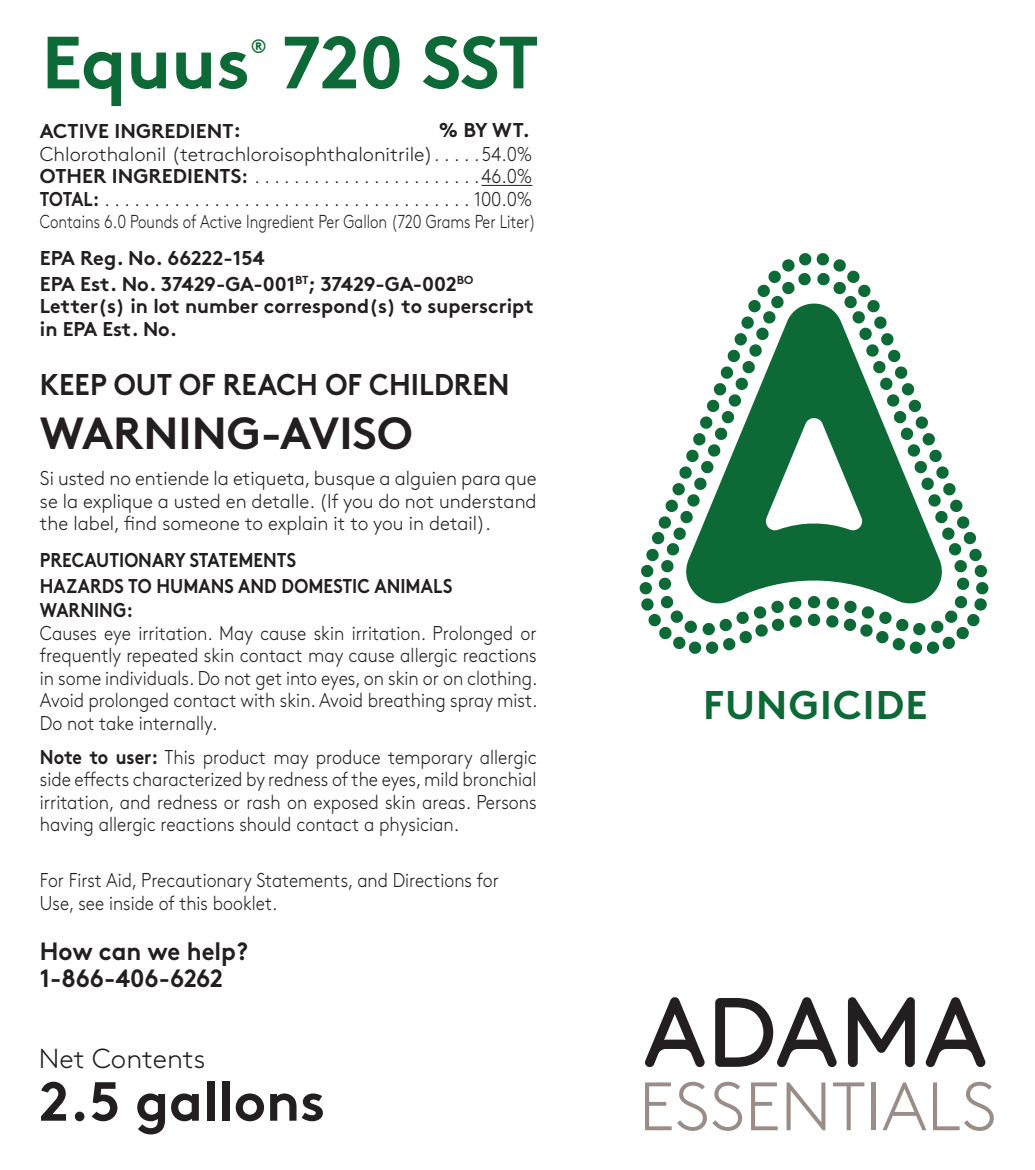
<style>
.page{position:relative;width:1035px;height:1170px;background:#fff}
.page>*{position:absolute;margin:0;border:0;box-sizing:border-box;transform-origin:0 0}
.t1{font:700 73.75px "Brown";letter-spacing:-.01em;color:#0d6a37}
.t2{font:300 68.25px "Brown";color:#9a8c87}
.t3{font:700 55px "Brown";color:#231f20}
.t4{font:700 45px "Brown";color:#231f20}
.t5{font:700 40px "Brown";letter-spacing:.03em;color:#0d6a37}
.t6{font:700 30px "Brown";color:#231f20;scale:.93 1}
.t7{font:300 27.5px "Brown";color:#231f20}
.t8{font:700 25px/27.5px "Brown";color:#231f20;scale:.96 1}
.t9{font:300 20px/22.5px "Brown";color:#231f20;scale:.89 1}
.t10{font:300 20px/22.5px "Brown";color:#231f20;text-align:justify}
.t11{font:300 20px/22.5px "Brown";color:#231f20;text-align:justify;scale:.95 1}
.t12{font:700 20px/26px "Brown";color:#231f20}
.t13{font:300 20px/22.5px "Brown";color:#231f20;scale:.88 1}
.t14{font:700 20px/25.2px "Brown";color:#231f20;scale:.88 1}
.t15{font:700 19.5px "Brown";color:#0d6a37}
.t16{font:300 18.75px "Brown";color:#231f20;scale:.8 1}
.s1{font-weight:700}
</style>
<div class="page">
<svg style="left:640px;top:253px;width:348px;height:401px"></svg>
<hr style="left:481px;top:185px;width:51px;height:1px;background:#231f20">
<svg style="left:645px;top:997px;width:60px;height:70px"></svg>
<svg style="left:715px;top:997px;width:122px;height:70px"></svg>
<svg style="left:926px;top:997px;width:59px;height:70px"></svg>
<svg style="left:848px;top:997px;width:67px;height:70px"></svg>
<h1 class="t1" style="left:42px;top:3px;width:499px">Equus 720 SST</h1>
<p class="t15" style="left:250px;top:31px;width:18px">®</p>
<p class="t12" style="left:40px;top:116px;width:203px">ACTIVE INGREDIENT:</p>
<p class="t12" style="left:439px;top:115px;width:92px">% BY WT.</p>
<p class="t10" style="left:40px;top:141px;width:494px">Chlorothalonil (tetrachloroisophthalonitrile) . . . . 54.0% <span class="s1">OTHER INGREDIENTS:</span> . . . . . . . . . . . . . . . . . . . . . . 46. 0% <span class="s1">TOTAL:</span> . . . . . . . . . . . . . . . . . . . . . . . . . . . . . . . . . . . . . 100. 0%</p>
<p class="t16" style="left:40px;top:208px;width:621px">Contains 6. 0 Pounds of Active Ingredient Per Gallon (720 Grams Per Liter)</p>
<p class="t12" style="left:40px;top:243px;width:435px">EPA Reg. No. 66222-154<br>EPA Est. No. 37429-GA-001<sup>BT</sup>; 37429-GA-002<sup>BO</sup></p>
<p class="t12" style="left:40px;top:293px;width:495px;line-height:22.5px">Letter(s) in lot number correspond(s) to superscript in EPA Est. No.</p>
<h3 class="t6" style="left:40px;top:360px;width:507px">KEEP OUT OF REACH OF CHILDREN</h3>
<h3 class="t4" style="left:40px;top:396px;width:374px">WARNING-AVISO</h3>
<p class="t11" style="left:40px;top:466px;width:524px">Si usted no entiende la etiqueta, busque a alguien para que se la explique a usted en detalle. (If you do not understand the label, find someone to explain it to you in detail).</p>
<p class="t14" style="left:40px;top:545px;width:470px">PRECAUTIONARY STATEMENTS<br>HAZARDS TO HUMANS AND DOMESTIC ANIMALS<br>WARNING:</p>
<p class="t9" style="left:40px;top:620px;width:560px">Causes eye irritation. May cause skin irritation. Prolonged or frequently repeated skin contact may cause allergic reactions in some individuals. Do not get into eyes, on skin or on clothing.<br>Avoid prolonged contact with skin. Avoid breathing spray mist.<br>Do not take internally.</p>
<p class="t9" style="left:40px;top:744px;width:560px;text-align:justify"><span class="s1">Note to user:</span> This product may produce temporary allergic side effects characterized by redness of the eyes, mild bronchial irritation, and redness or rash on exposed skin areas. Persons having allergic reactions should contact a physician.</p>
<p class="t13" style="left:40px;top:868px;width:523px">For First Aid, Precautionary Statements, and Directions for<br>Use, see inside of this booklet.</p>
<p class="t8" style="left:40px;top:935px;width:218px">How can we help?<br>1-866-406-6262</p>
<h3 class="t7" style="left:39px;top:1038px;width:168px">Net Contents</h3>
<h3 class="t3" style="left:39px;top:1057px;width:288px">2.5 gallons</h3>
<h3 class="t5" style="left:703px;top:673px;width:226px">FUNGICIDE</h3>
<h2 class="t2" style="left:639px;top:1056px;width:359px">ESSENTIALS</h2>
</div>
